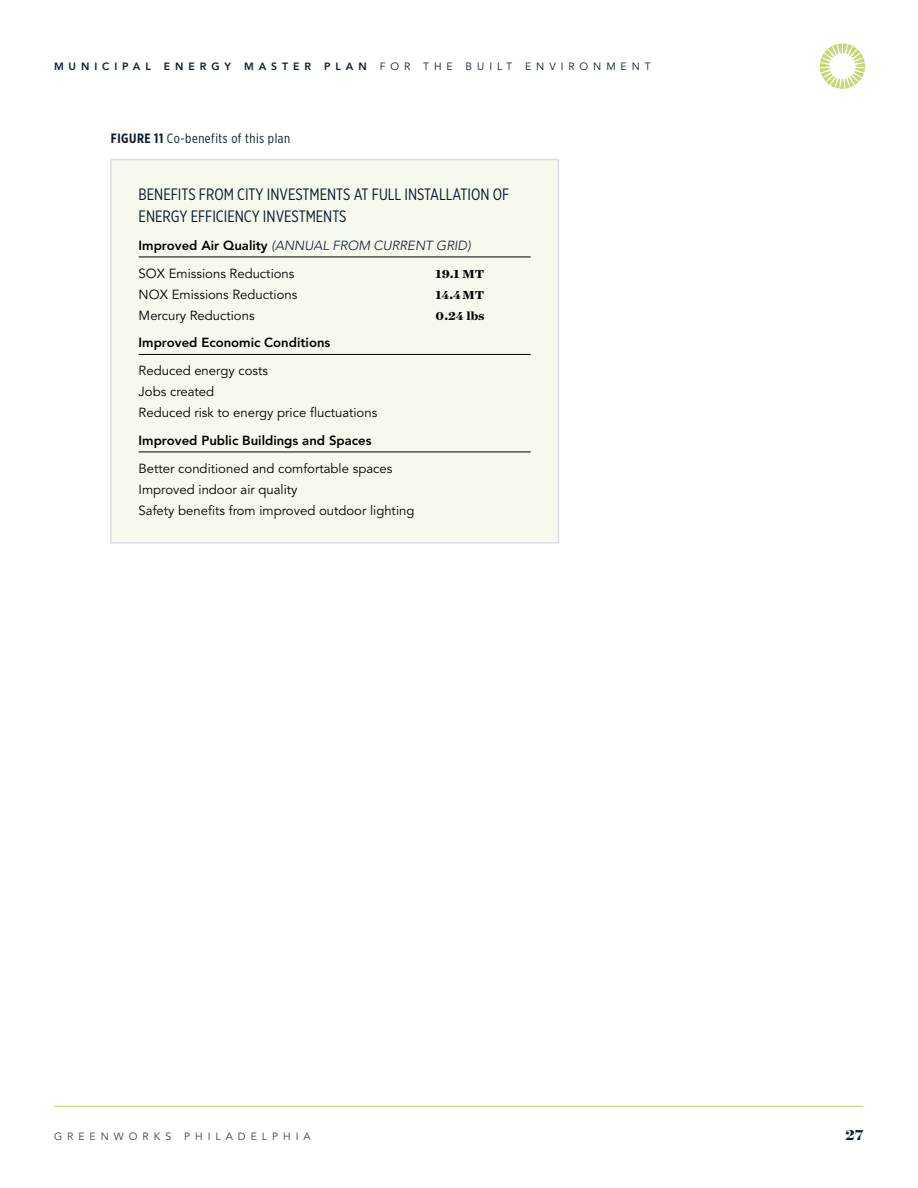
<style>
.page{position:relative;width:918px;height:1188px;background:#fff}
.page>*{position:absolute;margin:0;border:0;box-sizing:border-box;transform-origin:0 0}
.t1{font:16.5px "Gotham X Narrow";color:#0b1d2b}
.t2{font:700 16.5px "Surveyor Display";color:#0b1d2b}
.t3{font:13.5px "Gotham X Narrow";letter-spacing:.04em;color:#0b1d2b}
.t4{font:13.2px/21px "Avenir";color:#000}
.t5{font:italic 300 13.2px/27.8px "Avenir";color:#0b1d2b}
.t6{font:800 13.2px "Avenir";color:#000}
.t7{font:700 13.2px "Surveyor Text";color:#000}
.t8{font:800 10.5px "Avenir";letter-spacing:.47em;color:#0b1d2b}
.t9{font:10.5px "Avenir";letter-spacing:.475em;color:#3b404c}
.s1{font-weight:400}
.s2{font-weight:700}
.s3{font-weight:800;font-style:normal;color:#000}
.s4{font-weight:400;font-style:normal;color:#000}
</style>
<div class="page">
<svg style="left:820px;top:44px;width:45px;height:45px"></svg>
<hr style="left:54px;top:1106px;width:809px;height:1px;background:#c7d678">
<div style="left:111px;top:160px;width:447px;height:383px;background:#f6f9ed"></div>
<hr style="left:139px;top:257px;width:392px;height:1px;background:#000">
<hr style="left:139px;top:354px;width:392px;height:1px;background:#000">
<hr style="left:139px;top:452px;width:392px;height:1px;background:#000">
<div style="left:110px;top:159px;width:449px;height:385px;border:2px solid #dcddde"></div>
<p class="t8" style="left:54px;top:60px;width:598px">Municipal Ene rgy Maste r P lan <span class="s1">for the Built E nvironment</span></p>
<p class="t3" style="left:111px;top:130px;width:181px"><span class="s2">FIGURE 11</span> CO-BENEFITS OF THIS PLAN</p>
<p class="t1" style="left:139px;top:185px;width:32px">BENEFITS</p>
<p class="t1" style="left:199px;top:185px;width:90px">FROM CITY INVESTME</p>
<p class="t1" style="left:327px;top:185px;width:98px">NTS AT FULL INSTALLATI</p>
<p class="t1" style="left:471px;top:185px;width:37px">ON OF</p>
<p class="t1" style="left:139px;top:206px;width:67px">ENERGY EFFICIE</p>
<p class="t1" style="left:235px;top:206px;width:50px">NCY INVESTME</p>
<p class="t1" style="left:323px;top:206px;width:17px">NTS</p>
<p class="t5" style="left:139px;top:231px;width:334px"><span class="s3">Improved Air Quality</span> (ANNUAL FROM CURRENT GRID)<br><span class="s4">SOX Emissions Reductions</span></p>
<p class="t7" style="left:436px;top:265px;width:50px">19.1 MT</p>
<p class="t4" style="left:139px;top:284px;width:160px">NOX Emissions Reductions</p>
<p class="t7" style="left:436px;top:286px;width:50px">14.4MT</p>
<p class="t4" style="left:139px;top:305px;width:117px">Mercury Reductions</p>
<p class="t7" style="left:436px;top:307px;width:51px">0.24 lbs</p>
<p class="t6" style="left:139px;top:335px;width:193px">Improved Economic Conditions</p>
<p class="t4" style="left:139px;top:360px;width:240px">Reduced energy costs<br>Jobs created<br>Reduced risk to energy price fluctuations</p>
<p class="t6" style="left:139px;top:432px;width:234px">Improved Public Buildings and Spaces</p>
<p class="t4" style="left:139px;top:458px;width:277px">Better conditioned and comfortable spaces<br>Improved indoor air quality<br>Safety benefits from improved outdoor lighting</p>
<p class="t9" style="left:54px;top:1130px;width:258px">GREENWORKS PHILADELPHIA</p>
<p class="t2" style="left:845px;top:1124px;width:20px">27</p>
</div>
